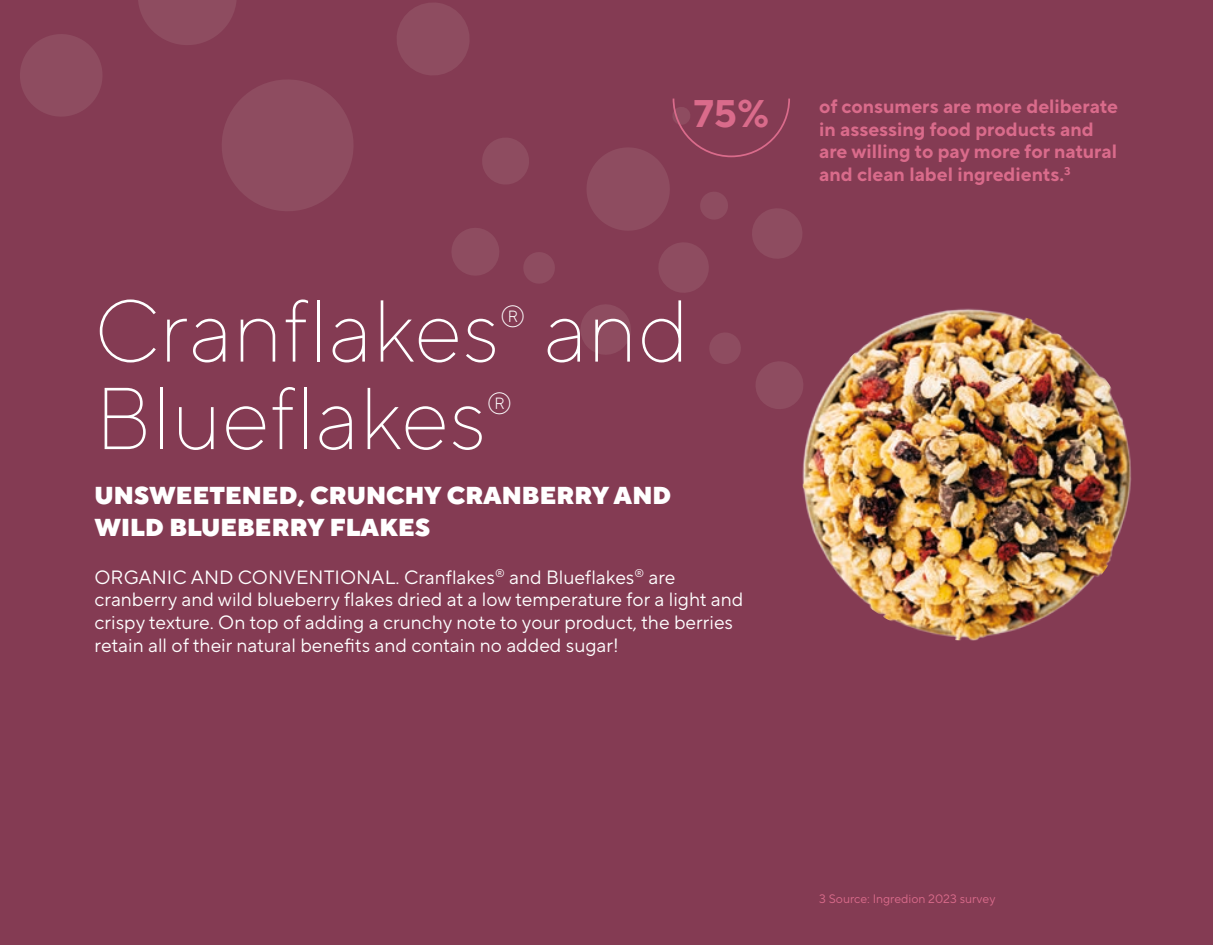
<style>
.page{position:relative;width:1213px;height:945px;background:#843b53}
.page>*{position:absolute;margin:0;border:0;box-sizing:border-box;transform-origin:0 0}
.t1{font:200 87.5px "TT Norms Pro";color:#fff}
.t2{font:700 38.5px "TT Norms Pro";color:#da6b8b}
.t3{font:200 30.62px "TT Norms Pro";color:#fff}
.t4{font:900 24.5px/31.5px "TT Norms Pro";color:#fff}
.t5{font:19.25px/22.8px "TT Norms Pro";color:#fff}
.t6{font:700 19.25px/22.8px "TT Norms Pro";color:#da6b8b}
.t7{font:12.25px "TT Norms Pro";color:#da6b8b}
</style>
<div class="page">
<svg style="left:138px;top:0;width:98px;height:45px"></svg>
<svg style="left:397px;top:3px;width:72px;height:72px"></svg>
<svg style="left:482px;top:138px;width:47px;height:46px"></svg>
<svg style="left:20px;top:34px;width:82px;height:83px"></svg>
<svg style="left:222px;top:80px;width:131px;height:131px"></svg>
<svg style="left:452px;top:228px;width:47px;height:48px"></svg>
<svg style="left:523px;top:252px;width:32px;height:32px"></svg>
<img style="left:802px;top:308px;width:333px;height:333px;border-radius:167px">
<svg style="left:581px;top:98px;width:222px;height:311px"></svg>
<h2 class="t2" style="left:693px;top:85px;width:77px">75%</h2>
<h1 class="t1" style="left:94px;top:275px;width:407px">Cranflakes</h1>
<h3 class="t3" style="left:500px;top:296px;width:28px">®</h3>
<h1 class="t1" style="left:543px;top:275px;width:148px">and</h1>
<h1 class="t1" style="left:95px;top:362px;width:393px">Blueflakes</h1>
<h3 class="t3" style="left:486px;top:384px;width:28px">®</h3>
<p class="t4" style="left:94px;top:480px;width:578px">UNSWEETENED, CRUNCHY CRANBERRY AND<br>WILD BLUEBERRY FLAKES</p>
<p class="t5" style="left:94px;top:565px;width:650px">ORGANIC AND CONVENTIONAL. Cranflakes<sup>®</sup> and Blueflakes<sup>®</sup> are cranberry and wild blueberry flakes dried at a low temperature for a light and crispy texture. On top of adding a crunchy note to your product, the berries retain all of their natural benefits and contain no added sugar!</p>
<p class="t6" style="left:819px;top:95px;width:300px">of consumers are more deliberate in assessing food products and are willing to pay more for natural and clean label ingredients.<sup>3</sup></p>
<p class="t7" style="left:819px;top:890px;width:178px">3 Source: Ingredion 2023 survey</p>
</div>
